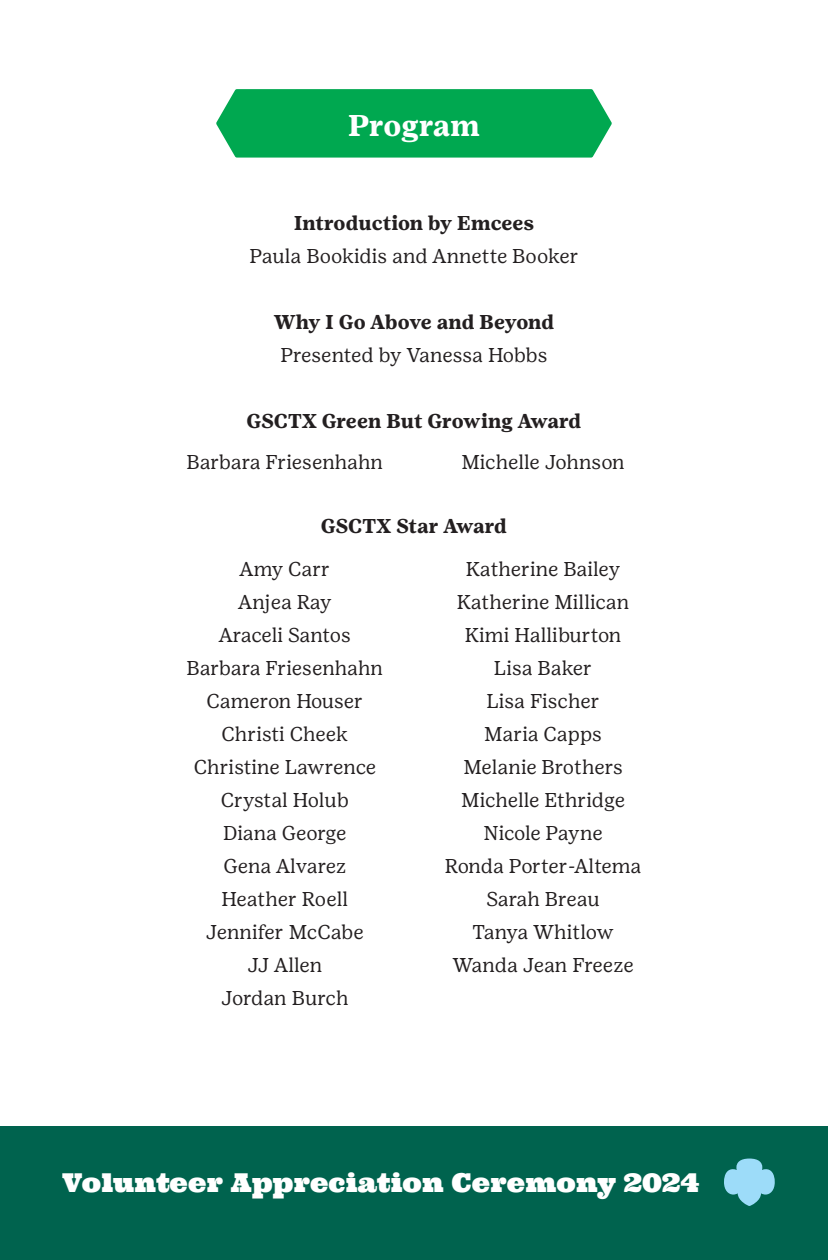
<style>
.page{position:relative;width:828px;height:1260px;background:#fff}
.page>*{position:absolute;margin:0;border:0;box-sizing:border-box;transform-origin:0 0}
.t1{font:700 30px "Girl Scout Text";color:#fff}
.t2{font:26px "Ultra";color:#fff}
.t3{font:20px "Girl Scout Text";color:#231f20}
.Bold{font:700 20px "Girl Scout Text";letter-spacing:-.01em;color:#231f20}
.t4{font:20px "Girl Scout Text";letter-spacing:-.02em;color:#231f20}
</style>
<div class="page">
<svg style="left:216px;top:89px;width:396px;height:69px;background:#0eac5a"></svg>
<div style="left:0;top:1127px;width:828px;height:133px;background:#00634e"></div>
<svg style="left:724px;top:1159px;width:51px;height:47px"></svg>
<p class="t1" style="left:348px;top:108px;width:134px">Program</p>
<p class="Bold" style="left:294px;top:211px;width:242px">Introduction by Emcees</p>
<p class="t3" style="left:249px;top:244px;width:331px">Paula Bookidis and Annette Booker</p>
<p class="Bold" style="left:274px;top:310px;width:282px">Why I Go Above and Beyond</p>
<p class="t3" style="left:280px;top:343px;width:269px">Presented by Vanessa Hobbs</p>
<p class="Bold" style="left:247px;top:409px;width:336px">GSCTX Green But Growing Award</p>
<p class="t3" style="left:187px;top:451px;width:198px">Barbara Friesenhahn</p>
<p class="t3" style="left:461px;top:451px;width:165px">Michelle Johnson</p>
<p class="Bold" style="left:321px;top:514px;width:188px">GSCTX Star Award</p>
<p class="t3" style="left:240px;top:558px;width:92px">Amy Carr</p>
<p class="t3" style="left:238px;top:591px;width:95px">Anjea Ray</p>
<p class="t3" style="left:219px;top:624px;width:134px">Araceli Santos</p>
<p class="t3" style="left:187px;top:657px;width:198px">Barbara Friesenhahn</p>
<p class="t3" style="left:207px;top:690px;width:158px">Cameron Houser</p>
<p class="t3" style="left:221px;top:723px;width:128px">Christi Cheek</p>
<p class="t3" style="left:194px;top:756px;width:184px">Christine Lawrence</p>
<p class="t3" style="left:221px;top:789px;width:130px">Crystal Holub</p>
<p class="t3" style="left:223px;top:822px;width:125px">Diana George</p>
<p class="t3" style="left:224px;top:855px;width:124px">Gena Alvarez</p>
<p class="t3" style="left:222px;top:888px;width:128px">Heather Roell</p>
<p class="t3" style="left:206px;top:921px;width:160px">Jennifer McCabe</p>
<p class="t3" style="left:247px;top:954px;width:77px">JJ Allen</p>
<p class="t3" style="left:221px;top:987px;width:129px">Jordan Burch</p>
<p class="t3" style="left:466px;top:558px;width:156px">Katherine Bailey</p>
<p class="t3" style="left:457px;top:591px;width:174px">Katherine Millican</p>
<p class="t3" style="left:465px;top:624px;width:158px">Kimi Halliburton</p>
<p class="t3" style="left:494px;top:657px;width:100px">Lisa Baker</p>
<p class="t3" style="left:486px;top:690px;width:115px">Lisa Fischer</p>
<p class="t3" style="left:484px;top:723px;width:119px">Maria Capps</p>
<p class="t3" style="left:463px;top:756px;width:161px">Melanie Brothers</p>
<p class="t3" style="left:461px;top:789px;width:165px">Michelle Ethridge</p>
<p class="t4" style="left:484px;top:822px;width:121px">Nicole Payne</p>
<p class="t3" style="left:445px;top:855px;width:198px">Ronda Porter-Altema</p>
<p class="t3" style="left:486px;top:888px;width:115px">Sarah Breau</p>
<p class="t3" style="left:472px;top:921px;width:143px">Tanya Whitlow</p>
<p class="t3" style="left:453px;top:954px;width:183px">Wanda Jean Freeze</p>
<p class="t2" style="left:63px;top:1166px;width:638px">Volunteer Appreciation Ceremony 2024</p>
</div>
